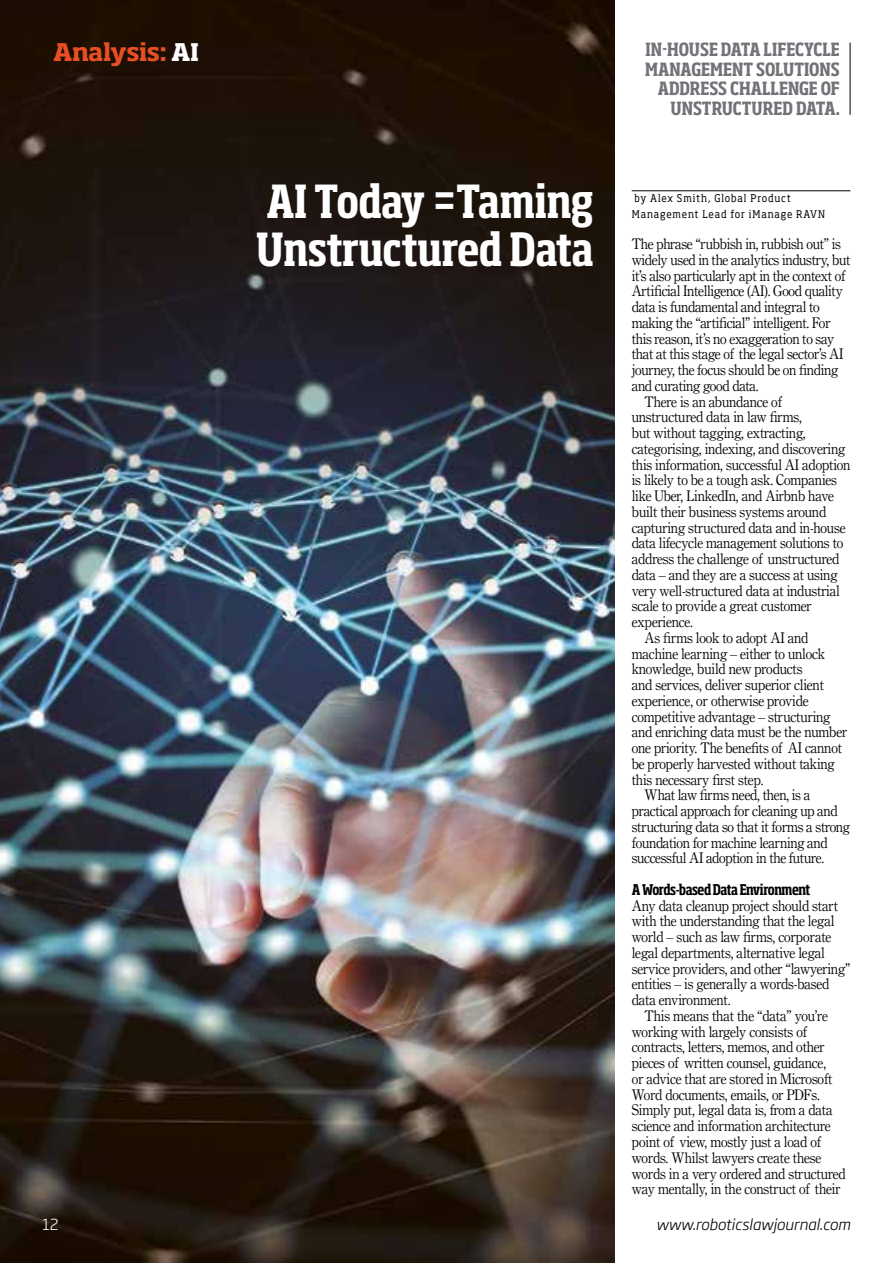
<style>
.page{position:relative;width:893px;height:1263px;background:#fff}
.page>*{position:absolute;margin:0;border:0;box-sizing:border-box;transform-origin:0 0}
.t1{font:700 condensed 45px/48.2px "Soho Std";letter-spacing:-.01em;color:#fff}
.t2{font:700 24px "Soho Std";letter-spacing:-.02em;color:#e94e24}
.t3{font:700 condensed 18px/19.5px "Soho Std";letter-spacing:.005em;color:#737278;text-align:right}
.t4{font:italic 300 15px "Soho Gothic Pro";color:#000}
.t5{font:300 15px "Soho Gothic Pro";color:#fff}
.t6{font:14.7px "Century OSMT";letter-spacing:-.01em;color:#000;scale:.95 1}
.t7{font:700 condensed 14.7px "Soho Std";letter-spacing:-.035em;color:#000;scale:.95 1}
.t8{font:10.5px/16.5px "Soho Std";letter-spacing:.09em;color:#000;scale:.9 1}
.s1{color:#fff}
</style>
<div class="page">
<hr style="left:850px;top:43px;width:1px;height:72px;background:#000">
<img style="left:0;top:0;width:615px;height:1263px">
<hr style="left:632px;top:191px;width:218px;height:1px;background:#000">
<h2 class="t2" style="left:53px;top:37px;width:147px">Analysis: <span class="s1">AI</span></h2>
<h1 class="t1" style="left:256px;top:176px;width:339px">AI Today =Taming<br>Unstructured Data</h1>
<p class="t3" style="left:645px;top:40px;width:196px">IN-HOUSE DATA LIFECYCLE<br>MANAGEMENT SOLUTIONS<br>ADDRESS CHALLENGE OF<br>UNSTRUCTURED DATA.</p>
<p class="t8" style="left:632px;top:190px;width:216px">by Alex Smith, Global Product<br>Management Lead for iManage RAVN</p>
<p class="t6" style="left:632px;top:235px;width:222px">The phrase “rubbish in, rubbish out” is</p>
<p class="t6" style="left:632px;top:251px;width:232px">widely used in the analytics industry, but</p>
<p class="t6" style="left:632px;top:266px;width:226px">it’s also particularly apt in the context of</p>
<p class="t6" style="left:632px;top:282px;width:224px">Artificial Intelligence (AI). Good quality</p>
<p class="t6" style="left:632px;top:298px;width:199px">data is fundamental and integral to</p>
<p class="t6" style="left:632px;top:314px;width:211px">making the “artificial” intelligent. For</p>
<p class="t6" style="left:632px;top:329px;width:215px">this reason, it’s no exaggeration to say</p>
<p class="t6" style="left:632px;top:345px;width:224px">that at this stage of the legal sector’s AI</p>
<p class="t6" style="left:632px;top:361px;width:219px">journey, the focus should be on finding</p>
<p class="t6" style="left:632px;top:377px;width:135px">and curating good data.</p>
<p class="t6" style="left:644px;top:392px;width:146px">There is an abundance of</p>
<p class="t6" style="left:632px;top:408px;width:181px">unstructured data in law firms,</p>
<p class="t6" style="left:632px;top:424px;width:185px">but without tagging, extracting,</p>
<p class="t6" style="left:632px;top:440px;width:226px">categorising, indexing, and discovering</p>
<p class="t6" style="left:632px;top:455px;width:232px">this information, successful AI adoption</p>
<p class="t6" style="left:632px;top:471px;width:217px">is likely to be a tough ask. Companies</p>
<p class="t6" style="left:632px;top:487px;width:214px">like Uber, LinkedIn, and Airbnb have</p>
<p class="t6" style="left:632px;top:503px;width:206px">built their business systems around</p>
<p class="t6" style="left:632px;top:518px;width:226px">capturing structured data and in-house</p>
<p class="t6" style="left:632px;top:534px;width:224px">data lifecycle management solutions to</p>
<p class="t6" style="left:632px;top:550px;width:220px">address the challenge of unstructured</p>
<p class="t6" style="left:632px;top:566px;width:218px">data – and they are a success at using</p>
<p class="t6" style="left:632px;top:581px;width:220px">very well-structured data at industrial</p>
<p class="t6" style="left:632px;top:597px;width:191px">scale to provide a great customer</p>
<p class="t6" style="left:632px;top:613px;width:66px">experience.</p>
<p class="t6" style="left:644px;top:629px;width:174px">As firms look to adopt AI and</p>
<p class="t6" style="left:632px;top:644px;width:205px">machine learning – either to unlock</p>
<p class="t6" style="left:632px;top:660px;width:181px">knowledge, build new products</p>
<p class="t6" style="left:632px;top:676px;width:204px">and services, deliver superior client</p>
<p class="t6" style="left:632px;top:692px;width:188px">experience, or otherwise provide</p>
<p class="t6" style="left:632px;top:707px;width:211px">competitive advantage – structuring</p>
<p class="t6" style="left:632px;top:723px;width:228px">and enriching data must be the number</p>
<p class="t6" style="left:632px;top:739px;width:223px">one priority. The benefits of AI cannot</p>
<p class="t6" style="left:632px;top:755px;width:215px">be properly harvested without taking</p>
<p class="t6" style="left:632px;top:770px;width:140px">this necessary first step.</p>
<p class="t6" style="left:644px;top:786px;width:176px">What law firms need, then, is a</p>
<p class="t6" style="left:632px;top:802px;width:218px">practical approach for cleaning up and</p>
<p class="t6" style="left:632px;top:818px;width:231px">structuring data so that it forms a strong</p>
<p class="t6" style="left:632px;top:833px;width:208px">foundation for machine learning and</p>
<p class="t6" style="left:632px;top:849px;width:204px">successful AI adoption in the future.</p>
<p class="t7" style="left:632px;top:880px;width:190px">A Words-based Data Environment</p>
<p class="t6" style="left:632px;top:896px;width:219px">Any data cleanup project should start</p>
<p class="t6" style="left:632px;top:912px;width:215px">with the understanding that the legal</p>
<p class="t6" style="left:632px;top:928px;width:212px">world – such as law firms, corporate</p>
<p class="t6" style="left:632px;top:944px;width:205px">legal departments, alternative legal</p>
<p class="t6" style="left:632px;top:959px;width:232px">service providers, and other “lawyering”</p>
<p class="t6" style="left:632px;top:975px;width:210px">entities – is generally a words-based</p>
<p class="t6" style="left:632px;top:991px;width:106px">data environment.</p>
<p class="t6" style="left:644px;top:1007px;width:194px">This means that the “data” you’re</p>
<p class="t6" style="left:632px;top:1022px;width:186px">working with largely consists of</p>
<p class="t6" style="left:632px;top:1038px;width:205px">contracts, letters, memos, and other</p>
<p class="t6" style="left:632px;top:1054px;width:206px">pieces of written counsel, guidance,</p>
<p class="t6" style="left:632px;top:1070px;width:213px">or advice that are stored in Microsoft</p>
<p class="t6" style="left:632px;top:1085px;width:200px">Word documents, emails, or PDFs.</p>
<p class="t6" style="left:632px;top:1101px;width:213px">Simply put, legal data is, from a data</p>
<p class="t6" style="left:632px;top:1117px;width:211px">science and information architecture</p>
<p class="t6" style="left:632px;top:1133px;width:201px">point of view, mostly just a load of</p>
<p class="t6" style="left:632px;top:1148px;width:201px">words. Whilst lawyers create these</p>
<p class="t6" style="left:632px;top:1164px;width:227px">words in a very ordered and structured</p>
<p class="t6" style="left:632px;top:1180px;width:221px">way mentally, in the construct of their</p>
<p class="t5" style="left:43px;top:1213px;width:18px">12</p>
<p class="t4" style="left:656px;top:1213px;width:196px">www.roboticslawjournal.com</p>
</div>
